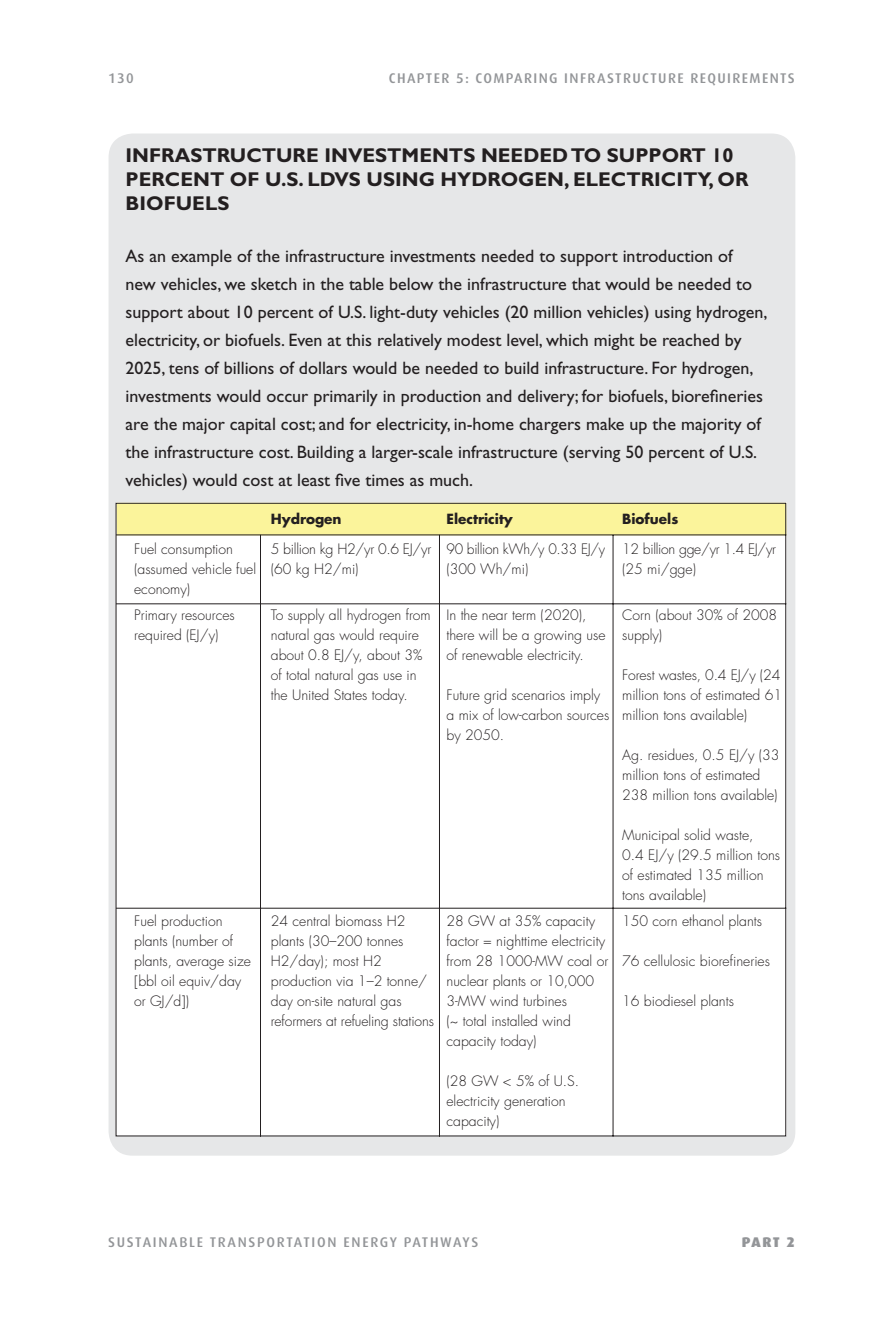
<style>
.page{position:relative;width:885px;height:1327px;background:#fff}
.page>*{position:absolute;margin:0;border:0;box-sizing:border-box;transform-origin:0 0}
.t1{font:700 20px/24px "Gill Sans";color:#231f20}
.t2{font:18px/28px "Gill Sans";color:#231f20}
.t3{font:300 14px/20px "Futura";color:#231f20}
.t4{font:300 14px/20px "Futura";letter-spacing:-.02em;color:#231f20}
.t5{font:500 14px "Dax";letter-spacing:.1em;color:#939598}
.t6{font:500 14px "Dax";letter-spacing:.12em;color:#939598}
.t7{font:900 14px "Dax";color:#939598}
.t8{font:700 13.6px "Futura";color:#231f20}
</style>
<div class="page">
<div style="left:108px;top:133px;width:687px;height:1022px;background:#e6e7e8;border-radius:24px"></div>
<svg style="left:115px;top:502px;width:671px;height:635px;background:#fbfbf6"></svg>
<p class="t5" style="left:108px;top:72px;width:27px">130</p>
<p class="t5" style="left:388px;top:72px;width:407px">CHAPTER 5: COMPARING INFRASTRUCTURE REQUIREMENTS</p>
<p class="t1" style="left:125px;top:145px;width:624px">INFRASTRUCTURE INVESTMENTS NEEDED TO SUPPORT 10<br>PERCENT OF U.S. LDVS USING HYDROGEN, ELECTRICITY, OR<br>BIOFUELS</p>
<p class="t2" style="left:125px;top:244px;width:643px">As an example of the infrastructure investments needed to support introduction of new vehicles, we sketch in the table below the infrastructure that would be needed to support about 10 percent of U.S. light-duty vehicles (20 million vehicles) using hydrogen, electricity, or biofuels. Even at this relatively modest level, which might be reached by 2025, tens of billions of dollars would be needed to build infrastructure. For hydrogen, investments would occur primarily in production and delivery; for biofuels, biorefineries are the major capital cost; and for electricity, in-home chargers make up the majority of the infrastructure cost. Building a larger-scale infrastructure (serving 50 percent of U.S. vehicles) would cost at least five times as much.</p>
<p class="t8" style="left:271px;top:512px;width:72px">Hydrogen</p>
<p class="t8" style="left:446px;top:512px;width:68px">Electricity</p>
<p class="t8" style="left:622px;top:512px;width:58px">Biofuels</p>
<p class="t3" style="left:134px;top:540px;width:100px">Fuel consumption</p>
<p class="t4" style="left:134px;top:540px;width:643px;text-indent:137px">5 billion kg H2/yr 0.6 EJ/yr 90 billion kWh/y 0.33 EJ/y 12 billion gge/yr 1.4 EJ/yr (assumed vehicle fuel (60 kg H2/mi)</p>
<p class="t3" style="left:446px;top:560px;width:83px">(300 Wh/mi)</p>
<p class="t3" style="left:622px;top:560px;width:75px">(25 mi/gge)</p>
<p class="t3" style="left:134px;top:577px;width:102px;line-height:26px">economy)<br>Primary resources</p>
<p class="t3" style="left:271px;top:606px;width:317px">To supply all hydrogen from In the near term (2020),</p>
<p class="t3" style="left:622px;top:606px;width:156px">Corn (about 30% of 2008</p>
<p class="t3" style="left:134px;top:626px;width:86px">required (EJ/y)</p>
<p class="t3" style="left:271px;top:626px;width:149px">natural gas would require</p>
<p class="t3" style="left:446px;top:626px;width:217px">there will be a growing use supply)</p>
<p class="t3" style="left:271px;top:646px;width:153px">about 0.8 EJ/y, about 3%</p>
<p class="t3" style="left:446px;top:646px;width:139px">of renewable electricity.</p>
<p class="t3" style="left:271px;top:666px;width:147px">of total natural gas use in</p>
<p class="t3" style="left:622px;top:666px;width:160px">Forest wastes, 0.4 EJ/y (24</p>
<p class="t3" style="left:271px;top:686px;width:138px">the United States today.</p>
<p class="t3" style="left:446px;top:686px;width:155px">Future grid scenarios imply</p>
<p class="t3" style="left:622px;top:686px;width:161px">million tons of estimated 61</p>
<p class="t3" style="left:446px;top:706px;width:302px">a mix of low-carbon sources million tons available)</p>
<p class="t3" style="left:446px;top:726px;width:59px">by 2050.</p>
<p class="t3" style="left:622px;top:746px;width:159px">Ag. residues, 0.5 EJ/y (33</p>
<p class="t3" style="left:622px;top:766px;width:140px">million tons of estimated</p>
<p class="t3" style="left:622px;top:786px;width:157px">238 million tons available)</p>
<p class="t3" style="left:622px;top:826px;width:159px">Municipal solid waste,<br>0.4 EJ/y (29.5 million tons of estimated 135 million tons available)</p>
<p class="t3" style="left:134px;top:912px;width:90px">Fuel production</p>
<p class="t3" style="left:271px;top:912px;width:136px">24 central biomass H2</p>
<p class="t3" style="left:446px;top:912px;width:150px">28 GW at 35% capacity</p>
<p class="t3" style="left:622px;top:912px;width:141px">150 corn ethanol plants</p>
<p class="t3" style="left:134px;top:932px;width:101px">plants (number of</p>
<p class="t3" style="left:271px;top:932px;width:134px">plants (30–200 tonnes</p>
<p class="t3" style="left:446px;top:932px;width:160px">factor = nighttime electricity</p>
<p class="t3" style="left:134px;top:952px;width:118px">plants, average size</p>
<p class="t3" style="left:271px;top:952px;width:112px">H2/day); most H2</p>
<p class="t3" style="left:446px;top:952px;width:325px">from 28 1000-MW coal or 76 cellulosic biorefineries</p>
<p class="t3" style="left:134px;top:972px;width:109px">[bbl oil equiv/day</p>
<p class="t3" style="left:271px;top:972px;width:158px">production via 1–2 tonne/</p>
<p class="t3" style="left:446px;top:972px;width:149px">nuclear plants or 10,000</p>
<p class="t3" style="left:134px;top:992px;width:56px">or GJ/d])</p>
<p class="t3" style="left:271px;top:992px;width:132px">day on-site natural gas</p>
<p class="t3" style="left:446px;top:992px;width:122px">3-MW wind turbines</p>
<p class="t3" style="left:622px;top:992px;width:113px">16 biodiesel plants</p>
<p class="t3" style="left:446px;top:1012px;width:126px;text-indent:-176px">reformers at refueling stations (~ total installed wind capacity today)</p>
<p class="t3" style="left:446px;top:1072px;width:134px">(28 GW &lt; 5% of U.S. electricity generation capacity)</p>
<p class="t6" style="left:108px;top:1236px;width:371px">SUSTAINABLE TRANSPORTATION ENERGY PATHWAYS</p>
<p class="t7" style="left:741px;top:1237px;width:54px">PART 2</p>
</div>
